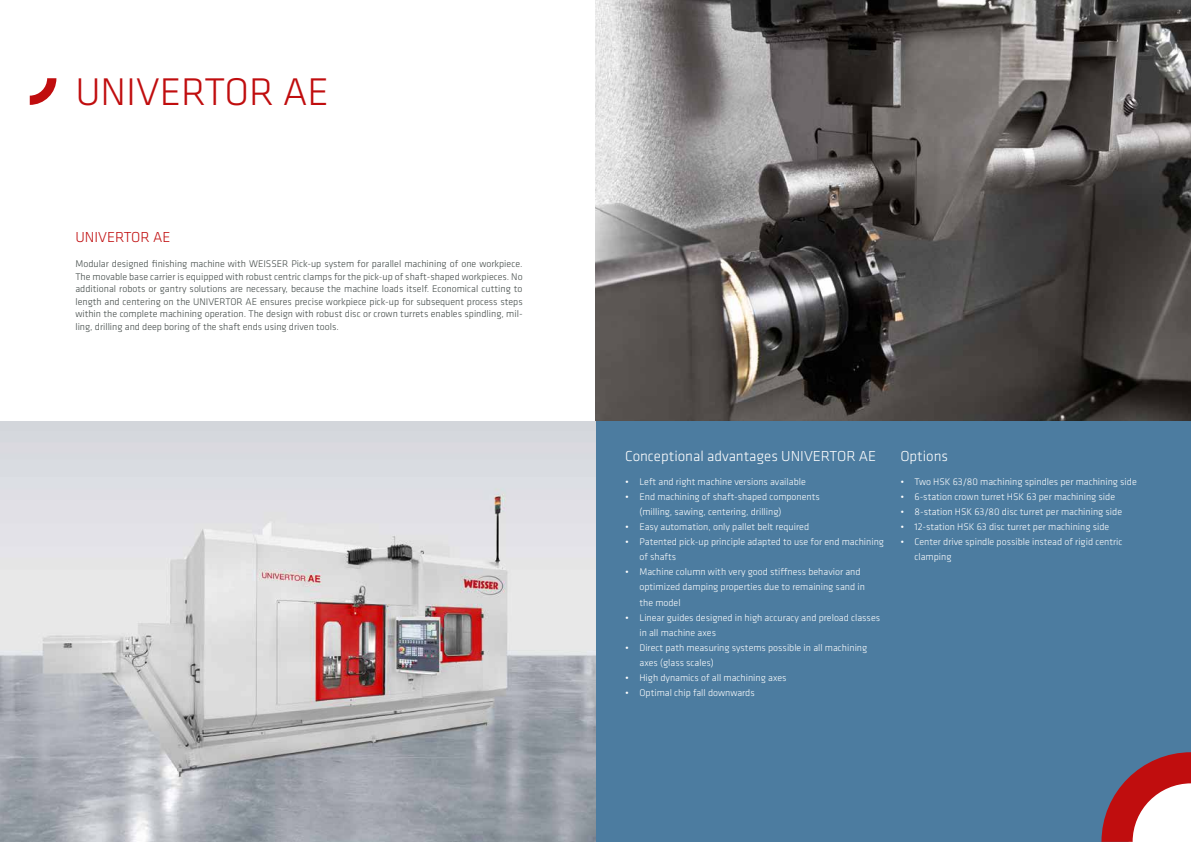
<style>
.page{position:relative;width:1191px;height:842px;background:#fff}
.page>*{position:absolute;margin:0;border:0;box-sizing:border-box;transform-origin:0 0}
.t1{font:300 40px "Klavika";color:#c00d0e}
.t2{font:300 15px "Klavika";color:#fff}
.t3{font:300 15px "Klavika";color:#c00d0e}
.t4{font:300 10px/15px "Klavika";color:#fff}
.t5{font:300 10px/12.5px "Klavika";color:#404846;text-align:justify}
</style>
<div class="page">
<div style="left:595px;top:421px;width:596px;height:421px;background:#4c7ca0"></div>
<img style="left:0;top:421px;width:595px;height:421px">
<img style="left:595px;top:0;width:596px;height:421px">
<svg style="left:30px;top:78px;width:26px;height:27px"></svg>
<svg style="left:1101px;top:752px;width:90px;height:90px"></svg>
<h1 class="t1" style="left:75px;top:67px;width:255px">UNIVERTOR AE</h1>
<h2 class="t3" style="left:75px;top:228px;width:97px">UNIVERTOR AE</h2>
<p class="t5" style="left:75px;top:258px;width:449px">Modular designed finishing machine with WEISSER Pick-up system for parallel machining of one workpiece.<br>The movable base carrier is equipped with robust centric clamps for the pick-up of shaft-shaped workpieces. No additional robots or gantry solutions are necessary, because the machine loads itself. Economical cutting to length and centering on the UNIVERTOR AE ensures precise workpiece pick-up for subsequent process steps within the complete machining operation. The design with robust disc or crown turrets enables spindling, mil&shy;ling, drilling and deep boring of the shaft ends using driven tools.</p>
<h2 class="t2" style="left:625px;top:447px;width:252px">Conceptional advantages UNIVERTOR AE</h2>
<h2 class="t2" style="left:900px;top:447px;width:49px">Options</h2>
<p class="t4" style="left:900px;top:475px;width:238px">• Two HSK 63/80 machining spindles per machining side</p>
<p class="t4" style="left:900px;top:490px;width:216px">• 6-station crown turret HSK 63 per machining side</p>
<p class="t4" style="left:900px;top:505px;width:223px">• 8-station HSK 63/80 disc turret per machining side</p>
<p class="t4" style="left:900px;top:520px;width:210px">• 12-station HSK 63 disc turret per machining side</p>
<p class="t4" style="left:914px;top:535px;width:209px;text-indent:-14px">• Center drive spindle possible instead of rigid centric clamping</p>
<p class="t4" style="left:625px;top:475px;width:182px">• Left and right machine versions available</p>
<p class="t4" style="left:639px;top:490px;width:182px;text-indent:-14px">• End machining of shaft-shaped components (milling, sawing, centering, drilling)</p>
<p class="t4" style="left:625px;top:520px;width:185px">• Easy automation, only pallet belt required</p>
<p class="t4" style="left:639px;top:535px;width:246px;text-indent:-14px">• Patented pick-up principle adapted to use for end machining of shafts</p>
<p class="t4" style="left:639px;top:565px;width:227px;text-indent:-14px">• Machine column with very good stiffness behavior and optimized damping properties due to remaining sand in the model</p>
<p class="t4" style="left:639px;top:610px;width:242px;text-indent:-14px">• Linear guides designed in high accuracy and preload classes in all machine axes</p>
<p class="t4" style="left:639px;top:640px;width:229px;text-indent:-14px">• Direct path measuring systems possible in all machining axes (glass scales)</p>
<p class="t4" style="left:625px;top:670px;width:163px">• High dynamics of all machining axes</p>
<p class="t4" style="left:625px;top:685px;width:131px">• Optimal chip fall downwards</p>
</div>
